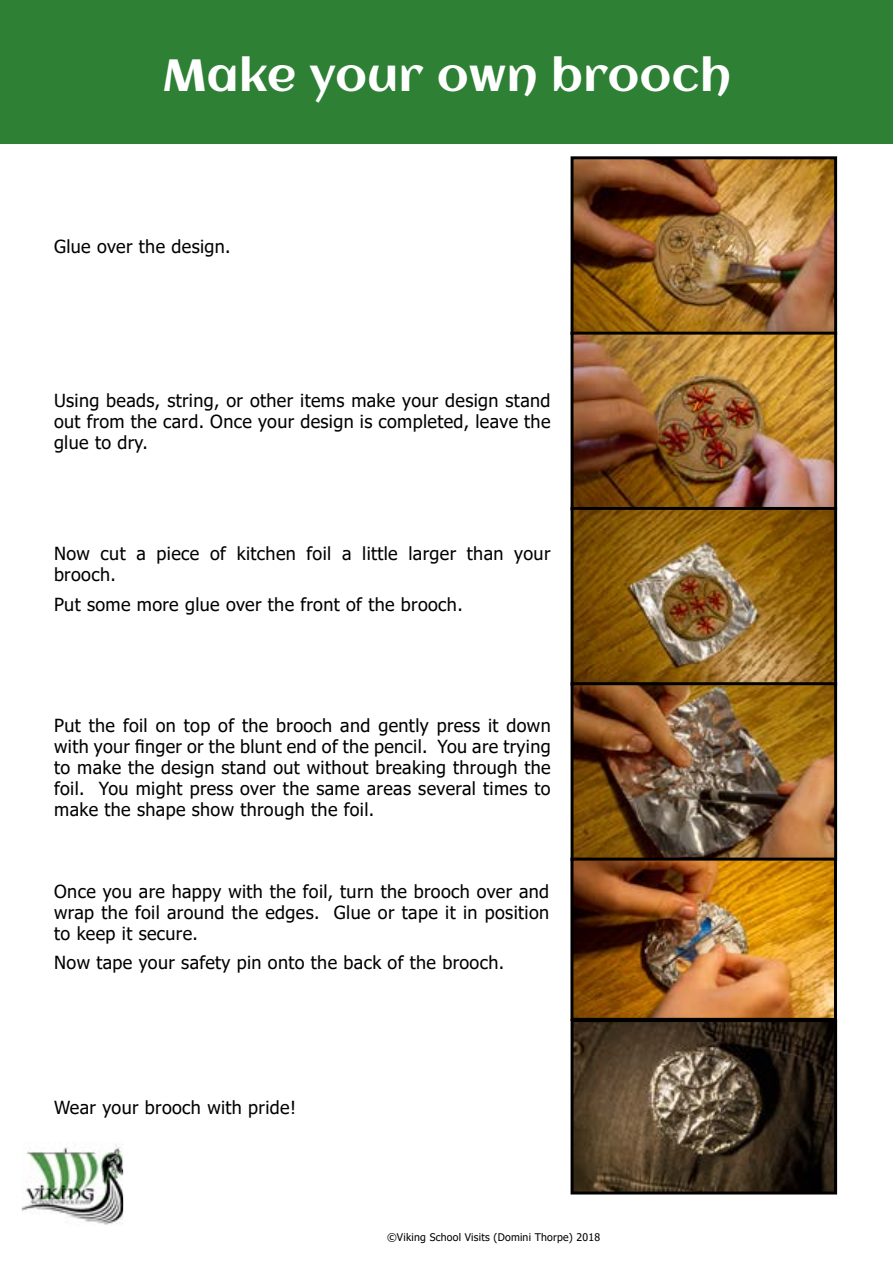
<style>
.page{position:relative;width:893px;height:1263px;background:#fff}
.page>*{position:absolute;margin:0;border:0;box-sizing:border-box;transform-origin:0 0}
.t1{font:45px "Aclonica";letter-spacing:.01em;color:#fff}
.t2{font:18px/21px "Tahoma";letter-spacing:.02em;color:#000;text-align:justify}
.t3{font:10.5px "Tahoma";letter-spacing:.02em;color:#000}
</style>
<div class="page">
<svg style="left:22px;top:1144px;width:101px;height:81px"></svg>
<div style="left:0;top:0;width:893px;height:144px;background:#2d8034"></div>
<img style="left:574px;top:160px;width:259px;height:1030px">
<div style="left:571px;top:156px;width:266px;height:179px;border:3px solid #000"></div>
<div style="left:571px;top:332px;width:266px;height:178px;border:3px solid #000"></div>
<div style="left:571px;top:507px;width:266px;height:179px;border:3px solid #000"></div>
<div style="left:571px;top:682px;width:266px;height:179px;border:3px solid #000"></div>
<div style="left:570px;top:857px;width:267px;height:164px;border:3px solid #000"></div>
<div style="left:571px;top:1019px;width:266px;height:175px;border:3px solid #000"></div>
<h1 class="t1" style="left:162px;top:44px;width:570px">Make your own brooch</h1>
<p class="t2" style="left:54px;top:236px;width:178px">Glue over the design.</p>
<p class="t2" style="left:54px;top:391px;width:498px">Using beads, string, or other items make your design stand out from the card. Once your design is completed, leave the glue to dry.</p>
<p class="t2" style="left:54px;top:544px;width:498px">Now cut a piece of kitchen foil a little larger than your brooch.</p>
<p class="t2" style="left:54px;top:595px;width:410px">Put some more glue over the front of the brooch.</p>
<p class="t2" style="left:54px;top:716px;width:498px">Put the foil on top of the brooch and gently press it down with your finger or the blunt end of the pencil. You are trying to make the design stand out without breaking through the foil. You might press over the same areas several times to make the shape show through the foil.</p>
<p class="t2" style="left:54px;top:882px;width:497px">Once you are happy with the foil, turn the brooch over and wrap the foil around the edges. Glue or tape it in position to keep it secure.</p>
<p class="t2" style="left:54px;top:953px;width:452px">Now tape your safety pin onto the back of the brooch.</p>
<p class="t2" style="left:54px;top:1098px;width:244px">Wear your brooch with pride!</p>
<p class="t3" style="left:387px;top:1230px;width:215px">©Viking School Visits (Domini Thorpe) 2018</p>
</div>
